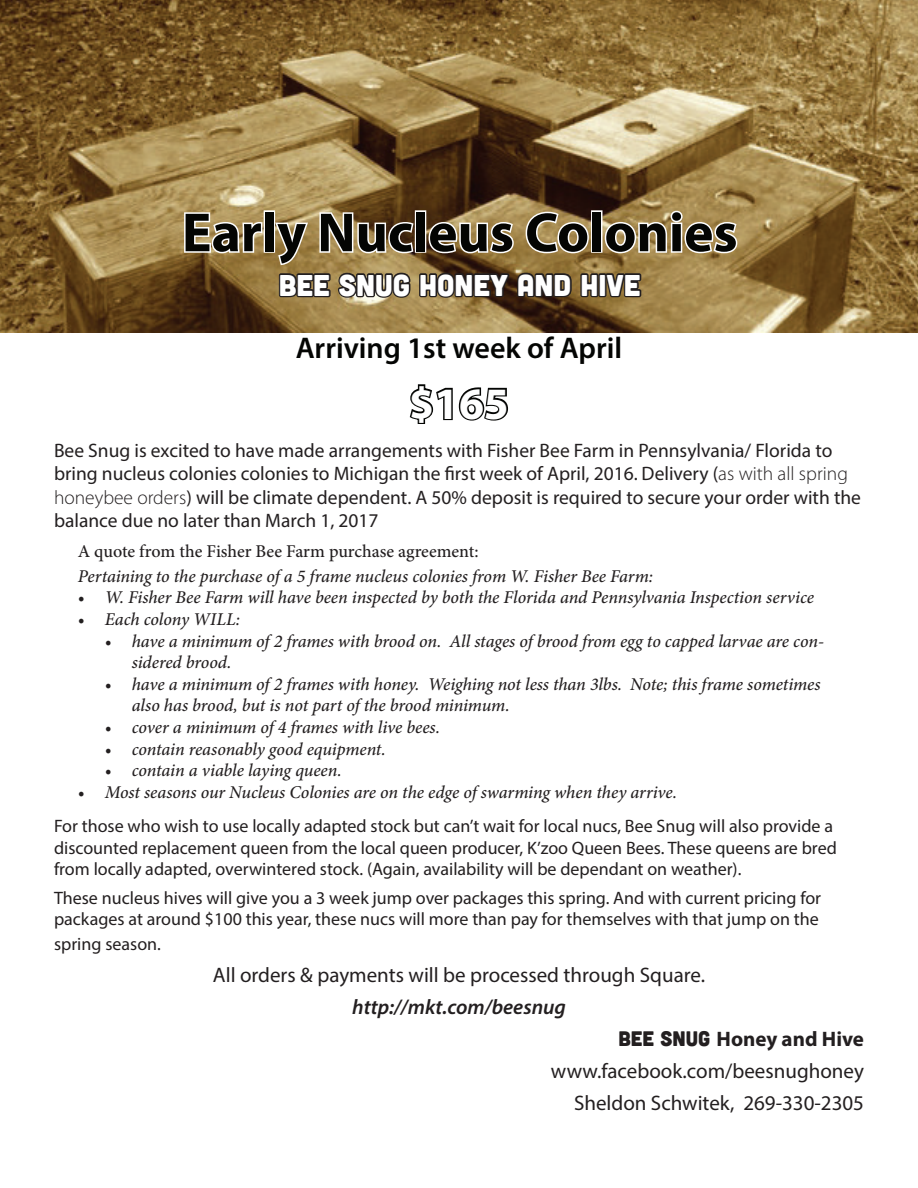
<style>
.page{position:relative;width:918px;height:1188px;background:#fff}
.page>*{position:absolute;margin:0;border:0;box-sizing:border-box;transform-origin:0 0}
.t1{font:700 55.5px "Myriad Pro";color:#040503}
.t2{font:700 45px "Myriad Pro";color:#fff}
.t3{font:600 30px "Myriad Pro";color:#040503}
.t4{font:30px "Cubano";color:#fff}
.t5{font:21px/32px "Myriad Pro";color:#231f20;text-align:right}
.t6{font:italic 600 21px "Myriad Pro";color:#231f20}
.t7{font:19.5px/23.4px "Myriad Pro";color:#231f20}
.t8{font:italic 500 18px/21.6px "Minion Pro";letter-spacing:-.005em;color:#231f20}
.t9{font:18px/21.6px "Myriad Pro";color:#231f20}
.t10{font:500 18px "Minion Pro";letter-spacing:-.005em;color:#231f20}
.s1{font-weight:300}
.s2{font-family:"Cubano"}
.s3{font-weight:700}
</style>
<div class="page">
<img style="left:0;top:0;width:918px;height:333px">
<svg style="left:183px;top:211px;width:81px;height:44px"></svg>
<div style="left:264px;top:210px;width:11px;height:43px;border:3px solid #fff"></div>
<svg style="left:273px;top:209px;width:466px;height:215px"></svg>
<h1 class="t1" style="left:182px;top:196px;width:557px">Early Nucleus Colonies</h1>
<h3 class="t4" style="left:279px;top:266px;width:363px">BEE SNUG HONEY AND HIVE</h3>
<h3 class="t3" style="left:296px;top:329px;width:328px">Arriving 1st week of April</h3>
<h2 class="t2" style="left:409px;top:374px;width:101px">$165</h2>
<p class="t7" style="left:54px;top:438px;width:809px">Bee Snug is excited to have made arrangements with Fisher Bee Farm in Pennsylvania/ Florida to bring nucleus colonies colonies to Michigan the first week of April, 2016. Delivery (<span class="s1">as with all spring honeybee orders</span>) will be climate dependent. A 50% deposit is required to secure your order with the balance due no later than March 1, 2017</p>
<p class="t10" style="left:78px;top:539px;width:402px">A quote from the Fisher Bee Farm purchase agreement:</p>
<p class="t8" style="left:78px;top:565px;width:577px">Pertaining to the purchase of a 5 frame nucleus colonies from W. Fisher Bee Farm:</p>
<p class="t8" style="left:78px;top:587px;width:738px">• W. Fisher Bee Farm will have been inspected by both the Florida and Pennsylvania Inspection service</p>
<p class="t8" style="left:78px;top:608px;width:164px">• Each colony WILL:</p>
<p class="t8" style="left:132px;top:630px;width:694px;text-indent:-27px">• have a minimum of 2 frames with brood on. All stages of brood from egg to capped larvae are con&shy;sidered brood.</p>
<p class="t8" style="left:132px;top:673px;width:690px;text-indent:-27px">• have a minimum of 2 frames with honey. Weighing not less than 3lbs. Note; this frame sometimes also has brood, but is not part of the brood minimum.</p>
<p class="t8" style="left:105px;top:716px;width:337px">• cover a minimum of 4 frames with live bees.</p>
<p class="t8" style="left:105px;top:738px;width:283px">• contain reasonably good equipment.</p>
<p class="t8" style="left:105px;top:759px;width:239px">• contain a viable laying queen.</p>
<p class="t8" style="left:78px;top:781px;width:601px">• Most seasons our Nucleus Colonies are on the edge of swarming when they arrive.</p>
<p class="t9" style="left:54px;top:815px;width:784px">For those who wish to use locally adapted stock but can’t wait for local nucs, Bee Snug will also provide a discounted replacement queen from the local queen producer, K’zoo Queen Bees. These queens are bred from locally adapted, overwintered stock. (Again, availability will be dependant on weather).</p>
<p class="t9" style="left:54px;top:887px;width:769px">These nucleus hives will give you a 3 week jump over packages this spring. And with current pricing for packages at around $100 this year, these nucs will more than pay for themselves with that jump on the</p>
<p class="t9" style="left:54px;top:933px;width:108px">spring season.</p>
<p class="t5" style="left:213px;top:959px;width:494px">All orders &amp; payments will be processed through Square.</p>
<p class="t6" style="left:352px;top:994px;width:215px">http://mkt.com/beesnug</p>
<p class="t5" style="left:551px;top:1023px;width:315px"><span class="s2">BEE SNUG</span> <span class="s3">Honey and Hive </span>www.facebook.com/beesnughoney<br>Sheldon Schwitek, 269-330-2305</p>
</div>
